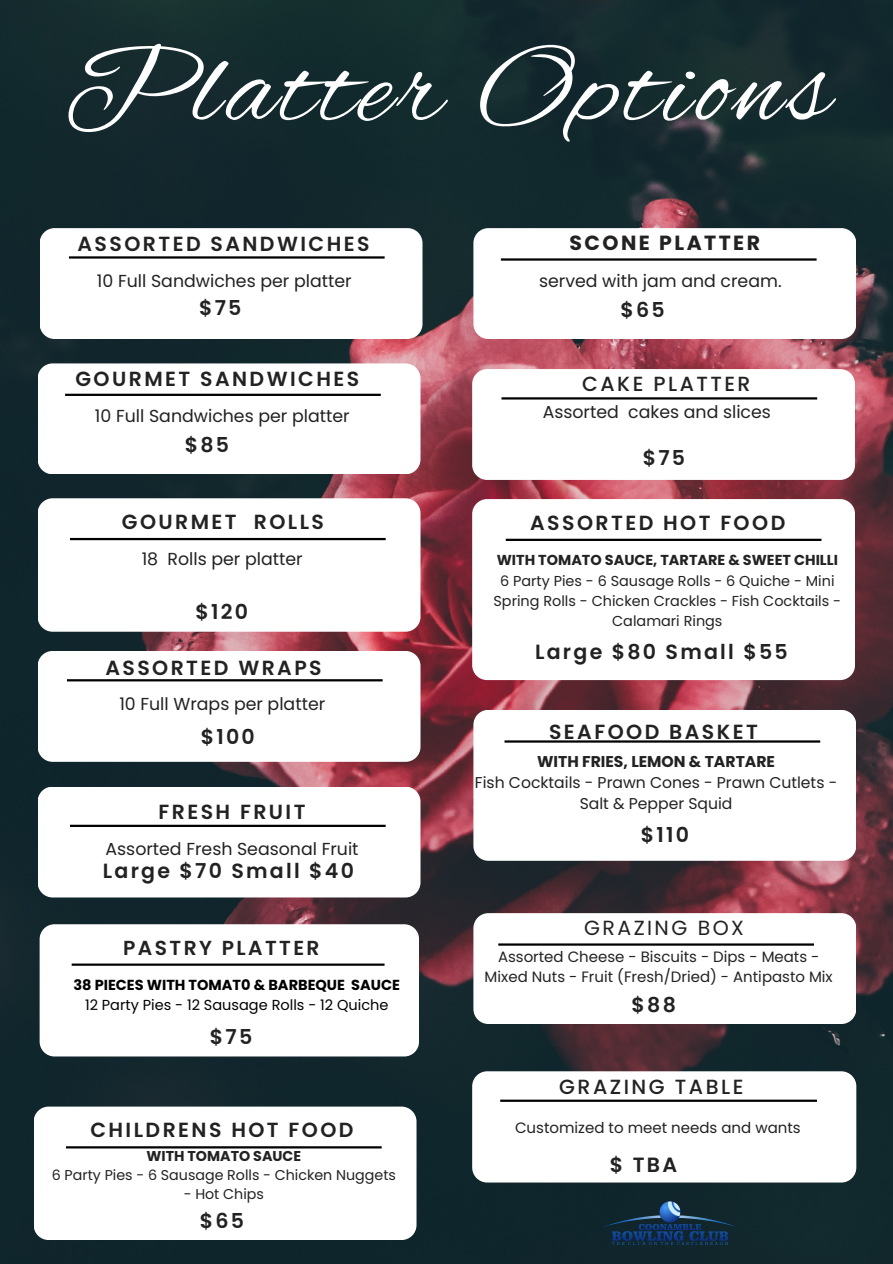
<style>
.page{position:relative;width:893px;height:1264px;background:#fff}
.page>*{position:absolute;margin:0;border:0;box-sizing:border-box;transform-origin:0 0}
.t1{font:117.15px "Alex Brush";letter-spacing:.045em;color:#fff}
.t2{font:600 20.55px "Poppins";letter-spacing:.11em;color:#222}
.t3{font:500 20.55px "Poppins";letter-spacing:.12em;color:#222}
.t4{font:600 20.4px "Poppins";letter-spacing:.12em;color:#222}
.t5{font:700 20.4px "Poppins";letter-spacing:.12em;color:#222}
.t6{font:500 20.4px "Poppins";letter-spacing:.12em;color:#222}
.t7{font:20.4px "Poppins";letter-spacing:.12em;color:#222}
.t8{font:600 20.25px "Poppins";letter-spacing:.12em;color:#222}
.t9{font:17.4px "Poppins";color:#222}
.t10{font:15.6px/21px "Poppins";color:#222;text-align:center}
.t11{font:700 15.6px "Poppins";color:#222}
.t12{font:15px/20.5px "Poppins";color:#222;text-align:center}
.t13{font:700 14.55px "Poppins";color:#000}
.t14{font:14.55px "Poppins";color:#000}
.t15{font:14.4px/20.1px "Poppins";color:#222;text-align:center}
.t16{font:700 14.4px "Poppins";color:#222}
.t17{font:14.25px "Poppins";color:#222}
.t18{font:700 14.25px "Poppins";color:#222}
.s1{font-weight:400}
</style>
<div class="page">
<img style="left:0;top:0;width:892px;height:1263px">
<div style="left:40px;top:228px;width:382px;height:111px;background:#fff;border-radius:15px"></div>
<hr style="left:69px;top:256px;width:315px;height:2px;background:#000">
<div style="left:472px;top:499px;width:383px;height:181px;background:#fff;border-radius:15px"></div>
<hr style="left:505px;top:538px;width:316px;height:3px;background:#000">
<div style="left:38px;top:786px;width:382px;height:111px;background:#fff;border-radius:15px"></div>
<hr style="left:70px;top:824px;width:315px;height:3px;background:#000">
<div style="left:34px;top:1106px;width:382px;height:133px;background:#fff;border-radius:15px"></div>
<hr style="left:66px;top:1146px;width:315px;height:2px;background:#000">
<div style="left:38px;top:363px;width:382px;height:111px;background:#fff;border-radius:15px"></div>
<hr style="left:65px;top:394px;width:316px;height:2px;background:#000">
<div style="left:38px;top:498px;width:382px;height:133px;background:#fff;border-radius:15px"></div>
<hr style="left:70px;top:538px;width:315px;height:2px;background:#000">
<div style="left:473px;top:913px;width:383px;height:111px;background:#fff;border-radius:15px"></div>
<hr style="left:498px;top:943px;width:316px;height:2px;background:#000">
<div style="left:472px;top:369px;width:383px;height:111px;background:#fff;border-radius:15px"></div>
<hr style="left:501px;top:397px;width:316px;height:2px;background:#000">
<div style="left:40px;top:924px;width:379px;height:132px;background:#fff;border-radius:15px"></div>
<hr style="left:72px;top:963px;width:312px;height:2px;background:#000">
<div style="left:472px;top:1071px;width:384px;height:111px;background:#fff;border-radius:15px"></div>
<hr style="left:500px;top:1099px;width:316px;height:2px;background:#000">
<div style="left:38px;top:651px;width:382px;height:110px;background:#fff;border-radius:15px"></div>
<hr style="left:67px;top:679px;width:315px;height:2px;background:#000">
<div style="left:473px;top:710px;width:383px;height:150px;background:#fff;border-radius:15px"></div>
<hr style="left:504px;top:740px;width:316px;height:2px;background:#000">
<div style="left:473px;top:228px;width:383px;height:111px;background:#fff;border-radius:15px"></div>
<hr style="left:501px;top:258px;width:315px;height:3px;background:#000">
<img style="left:602px;top:1201px;width:135px;height:43px">
<p class="t1" style="left:63px;top:23px;width:767px">Platter Options</p>
<p class="t4" style="left:77px;top:229px;width:294px">ASSORTED SANDWICHES</p>
<p class="t9" style="left:97px;top:268px;width:256px">10 Full Sandwiches per platter</p>
<p class="t2" style="left:199px;top:293px;width:44px">$75</p>
<p class="t4" style="left:75px;top:364px;width:285px">GOURMET SANDWICHES</p>
<p class="t9" style="left:95px;top:404px;width:256px">10 Full Sandwiches per platter</p>
<p class="t2" style="left:185px;top:431px;width:46px">$85</p>
<p class="t5" style="left:569px;top:229px;width:192px">SCONE PLATTER</p>
<p class="t9" style="left:539px;top:268px;width:244px">served with jam and cream.</p>
<p class="t2" style="left:620px;top:295px;width:46px">$65</p>
<p class="t6" style="left:582px;top:369px;width:170px">CAKE PLATTER</p>
<p class="t9" style="left:542px;top:400px;width:230px">Assorted cakes and slices</p>
<p class="t2" style="left:642px;top:443px;width:44px">$75</p>
<p class="t4" style="left:122px;top:507px;width:204px">GOURMET ROLLS</p>
<p class="t4" style="left:530px;top:508px;width:257px">ASSORTED HOT FOOD</p>
<p class="t16" style="left:496px;top:550px;width:342px">WITH TOMATO SAUCE, TARTARE &amp; SWEET CHILLI</p>
<p class="t15" style="left:493px;top:570px;width:349px">6 Party Pies - 6 Sausage Rolls - 6 Quiche - Mini<br>Spring Rolls - Chicken Crackles - Fish Cocktails -<br>Calamari Rings</p>
<p class="t2" style="left:535px;top:637px;width:254px">Large $80 Small $55</p>
<p class="t9" style="left:142px;top:547px;width:162px">18 Rolls per platter</p>
<p class="t2" style="left:195px;top:598px;width:54px">$120</p>
<p class="t2" style="left:679px;top:640px;width:124px">Small $40</p>
<p class="t2" style="left:685px;top:649px;width:124px">Small $45</p>
<p class="t4" style="left:105px;top:653px;width:218px">ASSORTED WRAPS</p>
<p class="t9" style="left:119px;top:691px;width:207px">10 Full Wraps per platter</p>
<p class="t2" style="left:201px;top:722px;width:56px">$100</p>
<p class="t4" style="left:549px;top:717px;width:210px">SEAFOOD BASKET</p>
<p class="t11" style="left:537px;top:750px;width:239px">WITH FRIES, LEMON &amp; TARTARE</p>
<p class="t10" style="left:475px;top:772px;width:364px">Fish Cocktails - Prawn Cones - Prawn Cutlets -<br>Salt &amp; Pepper Squid</p>
<p class="t2" style="left:640px;top:820px;width:50px">$110</p>
<p class="t4" style="left:158px;top:798px;width:148px">FRESH FRUIT</p>
<p class="t9" style="left:105px;top:836px;width:254px">Assorted Fresh Seasonal Fruit</p>
<p class="t2" style="left:103px;top:856px;width:252px">Large $70 Small $40</p>
<p class="t8" style="left:123px;top:933px;width:198px">PASTRY PLATTER</p>
<p class="t13" style="left:73px;top:974px;width:328px">38 PIECES WITH TOMAT0 &amp; BARBEQUE SAUCE</p>
<p class="t14" style="left:85px;top:994px;width:305px">12 Party Pies - 12 Sausage Rolls - 12 Quiche</p>
<p class="t2" style="left:210px;top:1022px;width:44px">$75</p>
<p class="t13" style="left:72px;top:974px;width:328px"><span class="s1">3</span>8 PIECES WITH TOMAT0 &amp; BARBEQUE SAUCE</p>
<p class="t4" style="left:90px;top:1115px;width:264px">CHILDRENS HOT FOOD</p>
<p class="t18" style="left:146px;top:1145px;width:156px">WITH TOMATO SAUCE</p>
<p class="t17" style="left:52px;top:1165px;width:346px">6 Party Pies - 6 Sausage Rolls - Chicken Nuggets</p>
<p class="t17" style="left:184px;top:1184px;width:82px">- Hot Chips</p>
<p class="t2" style="left:200px;top:1206px;width:46px">$65</p>
<p class="t7" style="left:584px;top:914px;width:161px">GRAZING BOX</p>
<p class="t12" style="left:484px;top:946px;width:349px">Assorted Cheese - Biscuits - Dips - Meats -<br>Mixed Nuts - Fruit (Fresh/Dried) - Antipasto Mix</p>
<p class="t2" style="left:631px;top:990px;width:46px">$88</p>
<p class="t3" style="left:559px;top:1072px;width:186px">GRAZING TABLE</p>
<p class="t12" style="left:515px;top:1117px;width:287px">Customized to meet needs and wants</p>
<p class="t2" style="left:610px;top:1150px;width:69px">$ TBA</p>
</div>
